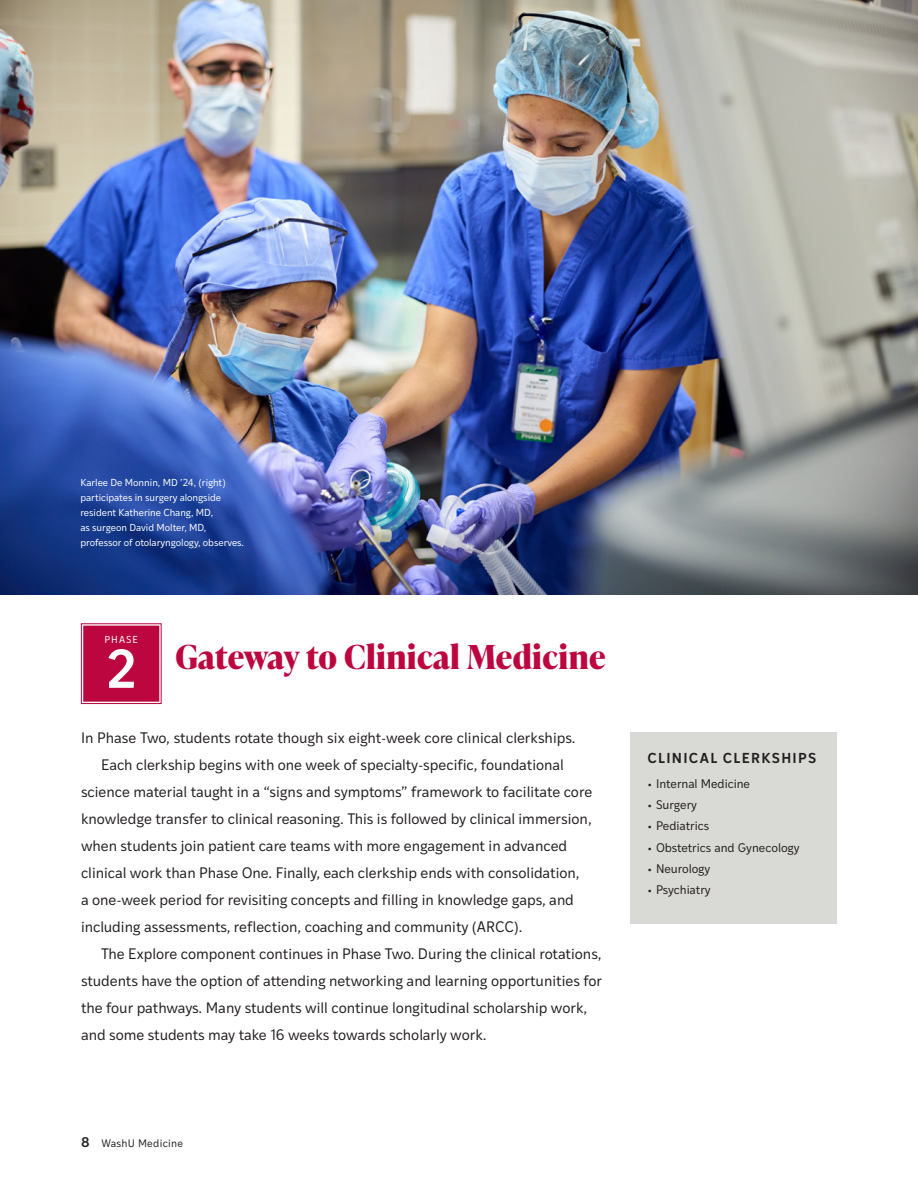
<style>
.page{position:relative;width:918px;height:1188px;background:#fff}
.page>*{position:absolute;margin:0;border:0;box-sizing:border-box;transform-origin:0 0}
.Map_locations{font:600 52.5px "Ivy Style Sans";color:#fff}
.t1{font:700 33px "Ivy Presto Headline";letter-spacing:.01em;color:#bc063f}
.Body_Text{font:14.7px/27px "Ivy Style Sans";color:#231f20}
.Body_No_Indent{font:14.7px "Ivy Style Sans";letter-spacing:-.01em;color:#231f20}
.Sidebar_Header{font:600 13.8px "Ivy Style Sans";letter-spacing:.09em;color:#231f20}
.t2{font:12px "Ivy Style Sans";color:#231f20}
.t3{font:10.5px "Ivy Style Sans";letter-spacing:.025em;color:#231f20}
.reverse_caption{font:9.75px "Ivy Style Sans";color:#fff}
.s1{font-weight:600;font-size:13.5px}
</style>
<div class="page">
<div style="left:631px;top:732px;width:206px;height:191px;background:#d9d9d5"></div>
<img style="left:0;top:0;width:918px;height:594px">
<svg style="left:81px;top:623px;width:81px;height:81px;background:#c0174c"></svg>
<p class="reverse_caption" style="left:80px;top:475px;width:147px">Karlee De Monnin, MD ’24, (right)</p>
<p class="reverse_caption" style="left:80px;top:490px;width:142px">participates in surgery alongside</p>
<p class="reverse_caption" style="left:80px;top:505px;width:134px">resident Katherine Chang, MD,</p>
<p class="reverse_caption" style="left:80px;top:520px;width:128px">as surgeon David Molter, MD,</p>
<p class="reverse_caption" style="left:80px;top:535px;width:165px">professor of otolaryngology, observes.</p>
<p class="reverse_caption" style="left:104px;top:632px;width:35px">PHASE</p>
<p class="Map_locations" style="left:106px;top:628px;width:32px">2</p>
<p class="t1" style="left:176px;top:633px;width:432px">Gateway to Clinical Medicine</p>
<p class="Body_No_Indent" style="left:81px;top:727px;width:496px">In Phase Two, students rotate though six eight-week core clinical clerkships.</p>
<p class="Body_Text" style="left:81px;top:751px;width:513px;text-indent:20px">Each clerkship begins with one week of specialty-specific, foundational science material taught in a “signs and symptoms” framework to facilitate core knowledge transfer to clinical reasoning. This is followed by clinical immersion, when students join patient care teams with more engagement in advanced clinical work than Phase One. Finally, each clerkship ends with consolidation,<br>a one-week period for revisiting concepts and filling in knowledge gaps, and including assessments, reflection, coaching and community (ARCC).</p>
<p class="Body_Text" style="left:81px;top:940px;width:523px;text-indent:20px">The Explore component continues in Phase Two. During the clinical rotations, students have the option of attending networking and learning opportunities for the four pathways. Many students will continue longitudinal scholarship work, and some students may take 16 weeks towards scholarly work.</p>
<p class="t3" style="left:81px;top:1136px;width:104px"><span class="s1">8</span> WashU Medicine</p>
<p class="Sidebar_Header" style="left:647px;top:747px;width:170px">CLINICAL CLERKSHIPS</p>
<p class="t2" style="left:647px;top:775px;width:104px">• Internal Medicine</p>
<p class="t2" style="left:647px;top:796px;width:51px">• Surgery</p>
<p class="t2" style="left:647px;top:817px;width:63px">• Pediatrics</p>
<p class="t2" style="left:647px;top:839px;width:154px">• Obstetrics and Gynecology</p>
<p class="t2" style="left:647px;top:860px;width:65px">• Neurology</p>
<p class="t2" style="left:647px;top:881px;width:65px">• Psychiatry</p>
</div>
